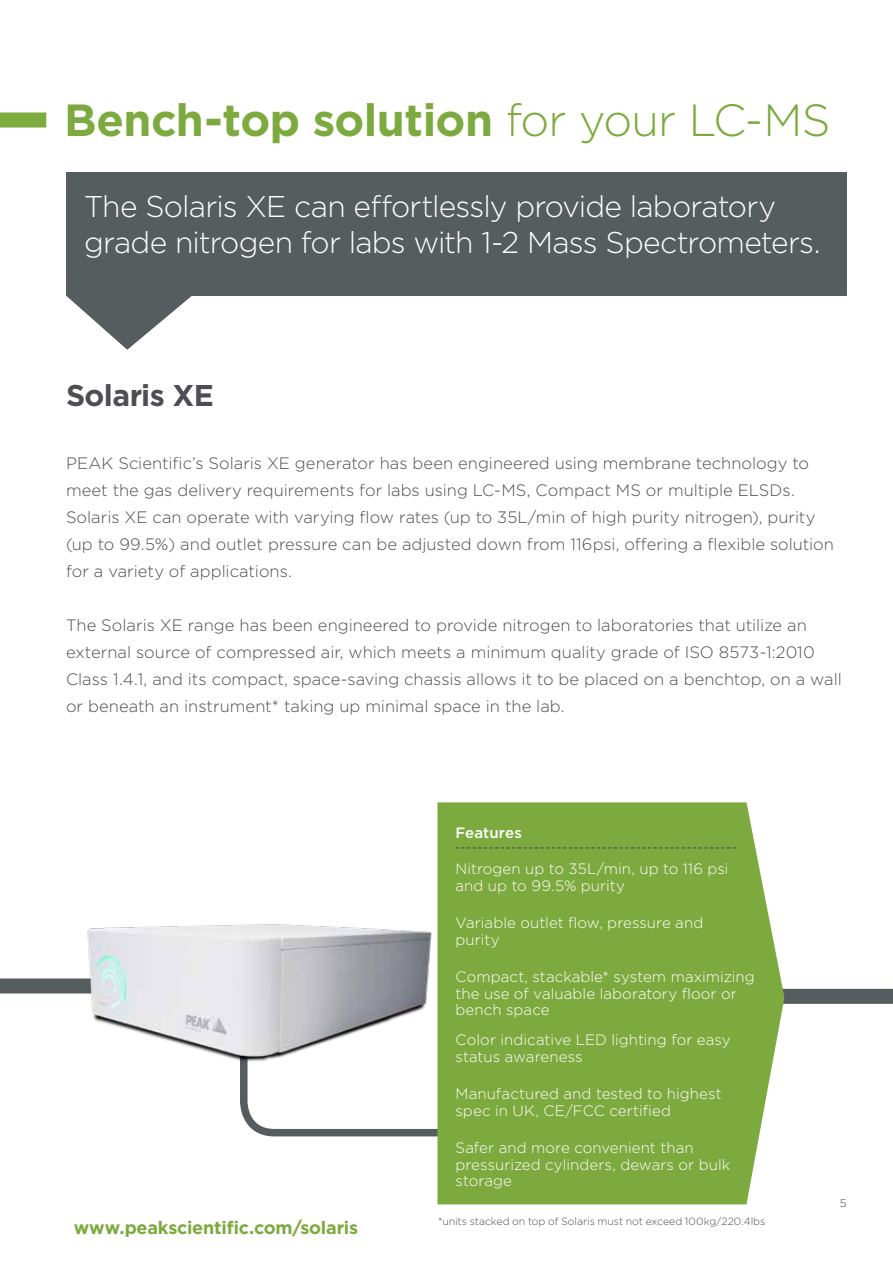
<style>
.page{position:relative;width:893px;height:1263px;background:#fff}
.page>*{position:absolute;margin:0;border:0;box-sizing:border-box;transform-origin:0 0}
.t1{font:700 45px "Gotham";letter-spacing:-.01em;color:#7daa3e}
.t2{font:300 30px/36px "Gotham";letter-spacing:-.03em;color:#fff}
.t3{font:700 30px "Gotham";letter-spacing:-.02em;color:#4e4d53}
.t4{font:700 18px "Gotham";letter-spacing:-.01em;color:#7daa3e}
.t5{font:300 16.5px/27px "Gotham";color:#4e4d53}
.t6{font:300 15px/16.5px "Gotham";letter-spacing:.005em;color:#fff}
.t7{font:500 15px "Gotham";letter-spacing:.005em;color:#fff}
.t8{font:300 11.25px "Gotham";color:#4e4d53}
.t9{font:300 10.5px "Gotham";letter-spacing:-.005em;color:#4e4d53}
.s1{font-weight:300}
</style>
<div class="page">
<div style="left:0;top:978px;width:99px;height:15px;background:#565d5f"></div>
<svg style="left:66px;top:296px;width:126px;height:54px"></svg>
<div style="left:66px;top:172px;width:781px;height:124px;background:#565d5f"></div>
<img style="left:46px;top:924px;width:391px;height:213px">
<div style="left:776px;top:989px;width:117px;height:15px;background:#565d5f"></div>
<div style="left:437px;top:802px;width:347px;height:402px;background:#7daa3e"></div>
<svg style="left:455px;top:847px;width:281px;height:1px"></svg>
<div style="left:0;top:113px;width:46px;height:15px;background:#7dab3e"></div>
<h1 class="t1" style="left:64px;top:91px;width:768px">Bench-top solution <span class="s1">for your LC-MS</span></h1>
<h2 class="t2" style="left:84px;top:188px;width:738px">The Solaris XE can effortlessly provide laboratory grade nitrogen for labs with 1-2 Mass Spectrometers.</h2>
<h2 class="t3" style="left:66px;top:376px;width:149px">Solaris XE</h2>
<p class="t5" style="left:66px;top:449px;width:769px">PEAK Scientific’s Solaris XE generator has been engineered using membrane technology to meet the gas delivery requirements for labs using LC-MS, Compact MS or multiple ELSDs.<br>Solaris XE can operate with varying flow rates (up to 35L/min of high purity nitrogen), purity (up to 99.5%) and outlet pressure can be adjusted down from 116psi, offering a flexible solution for a variety of applications.</p>
<p class="t5" style="left:66px;top:611px;width:777px">The Solaris XE range has been engineered to provide nitrogen to laboratories that utilize an external source of compressed air, which meets a minimum quality grade of ISO 8573-1:2010<br>Class 1.4.1, and its compact, space-saving chassis allows it to be placed on a benchtop, on a wall or beneath an instrument* taking up minimal space in the lab.</p>
<p class="t7" style="left:455px;top:823px;width:68px">Features</p>
<p class="t6" style="left:455px;top:860px;width:275px">Nitrogen up to 35L/min, up to 116 psi and up to 99.5% purity</p>
<p class="t6" style="left:455px;top:914px;width:249px">Variable outlet flow, pressure and purity</p>
<p class="t6" style="left:455px;top:968px;width:301px">Compact, stackable* system maximizing the use of valuable laboratory floor or bench space</p>
<p class="t6" style="left:455px;top:1031px;width:277px">Color indicative LED lighting for easy status awareness</p>
<p class="t6" style="left:455px;top:1085px;width:268px">Manufactured and tested to highest spec in UK, CE/FCC certified</p>
<p class="t6" style="left:455px;top:1139px;width:276px">Safer and more convenient than pressurized cylinders, dewars or bulk storage</p>
<p class="t4" style="left:74px;top:1216px;width:286px">www.peakscientific.com/solaris</p>
<p class="t9" style="left:438px;top:1215px;width:329px">*units stacked on top of Solaris must not exceed 100kg/220.4lbs</p>
<p class="t8" style="left:840px;top:1196px;width:8px">5</p>
</div>
